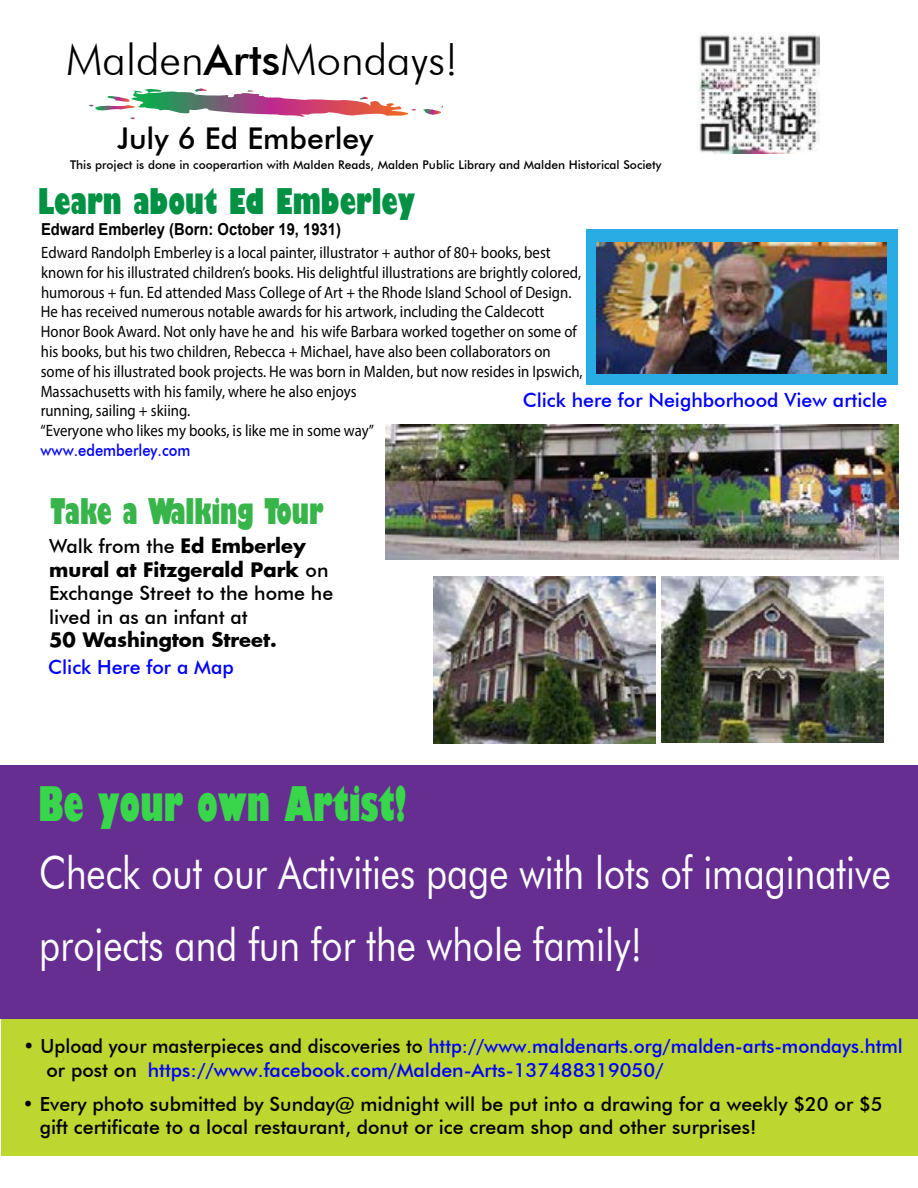
<style>
.page{position:relative;width:918px;height:1188px;background:#fff}
.page>*{position:absolute;margin:0;border:0;box-sizing:border-box;transform-origin:0 0}
.t1{font:800 condensed 46.35px "Gill Sans";color:#38d64a;scale:.92 1}
.t2{font:45.6px/72px "Futura BT";color:#fff;scale:.81 1}
.t3{font:300 43.5px "Futura BT";color:#000}
.t4{font:800 condensed 34.5px "Gill Sans";color:#009145}
.t5{font:800 condensed 34.5px "Gill Sans";color:#38b54a;scale:.92 1}
.t6{font:500 30px "Futura BT";color:#000}
.t7{font:500 19.5px/23.4px "Futura BT";color:#000}
.t8{font:500 19.5px "Futura BT";color:#00f}
.t9{font:500 19.5px/23.4px "Futura BT";color:#00f;scale:.96 1}
.t10{font:700 19.5px "Futura";color:#000}
.t11{font:16.5px/19.8px "Myriad Pro";color:#000;scale:.9 1}
.t12{font:700 16.5px "Arial";color:#000;scale:.9 1}
.t13{font:500 16.5px "Futura BT";color:#00f;scale:.9 1}
.t14{font:500 12px "Futura BT";color:#000}
.s1{font-weight:500}
.s2{font-family:"Futura";font-weight:700}
.s3{font-family:"Futura BT";font-weight:500}
.s4{color:#000}
</style>
<div class="page">
<div style="left:1px;top:1019px;width:917px;height:137px;background:#bdd630"></div>
<div style="left:1px;top:765px;width:917px;height:254px;background:#662e91"></div>
<svg style="left:88px;top:88px;width:355px;height:31px"></svg>
<img style="left:698px;top:32px;width:121px;height:122px">
<img style="left:433px;top:577px;width:222px;height:166px">
<img style="left:662px;top:576px;width:222px;height:167px">
<div style="left:586px;top:229px;width:312px;height:156px;background:#29abe3"></div>
<img style="left:597px;top:242px;width:290px;height:132px">
<img style="left:386px;top:424px;width:513px;height:135px">
<h3 class="t3" style="left:66px;top:33px;width:394px">Malden<span class="s1">Arts</span>Mondays!</h3>
<h3 class="t6" style="left:117px;top:120px;width:258px">July 6 Ed Emberley</h3>
<h3 class="t4" style="left:38px;top:179px;width:379px">Learn about Ed Emberley</h3>
<p class="t14" style="left:70px;top:158px;width:593px">This project is done in cooperartion with Malden Reads, Malden Public Library and Malden Historical Society</p>
<p class="t12" style="left:41px;top:218px;width:335px">Edward Emberley (Born: October 19, 1931)</p>
<p class="t11" style="left:41px;top:242px;width:604px">Edward Randolph Emberley is a local painter, illustrator + author of 80+ books, best known for his illustrated children’s books. His delightful illustrations are brightly colored, humorous + fun. Ed attended Mass College of Art + the Rhode Island School of Design.<br>He has received numerous notable awards for his artwork, including the Caldecott Honor Book Award. Not only have he and his wife Barbara worked together on some of his books, but his two children, Rebecca + Michael, have also been collaborators on some of his illustrated book projects. He was born in Malden, but now resides in Ipswich, Massachusetts with his family, where he also enjoys<br>running, sailing + skiing.<br>“Everyone who likes my books, is like me in some way”</p>
<p class="t13" style="left:41px;top:440px;width:168px">www.edemberley.com</p>
<p class="t8" style="left:523px;top:388px;width:366px">Click here for Neighborhood View article</p>
<h3 class="t5" style="left:50px;top:489px;width:298px">Take a Walking Tour</h3>
<p class="t7" style="left:49px;top:535px;width:258px">Walk from the <span class="s2">Ed Emberley</span></p>
<p class="t10" style="left:49px;top:556px;width:281px">mural at Fitzgerald Park <span class="s3">on</span></p>
<p class="t7" style="left:49px;top:581px;width:286px">Exchange Street to the home he lived in as an infant at</p>
<p class="t10" style="left:49px;top:626px;width:229px">50 Washington Street.</p>
<p class="t8" style="left:48px;top:655px;width:187px">Click Here for a Map</p>
<h1 class="t1" style="left:38px;top:775px;width:402px">Be your own Artist!</h1>
<h2 class="t2" style="left:39px;top:837px;width:1053px">Check out our Activities page with lots of imaginative projects and fun for the whole family!</h2>
<p class="t9" style="left:46px;top:1034px;width:894px;text-indent:-23px"><span class="s4">• Upload your masterpieces and discoveries to</span> http://www.maldenarts.org/malden-arts-mondays.html <span class="s4">or post on</span></p>
<p class="t8" style="left:148px;top:1058px;width:517px">https://www.facebook.com/Malden-Arts-137488319050/</p>
<p class="t7" style="left:40px;top:1092px;width:844px;text-indent:-17px">• Every photo submitted by Sunday@ midnight will be put into a drawing for a weekly $20 or $5 gift certificate to a local restaurant, donut or ice cream shop and other surprises!</p>
</div>
